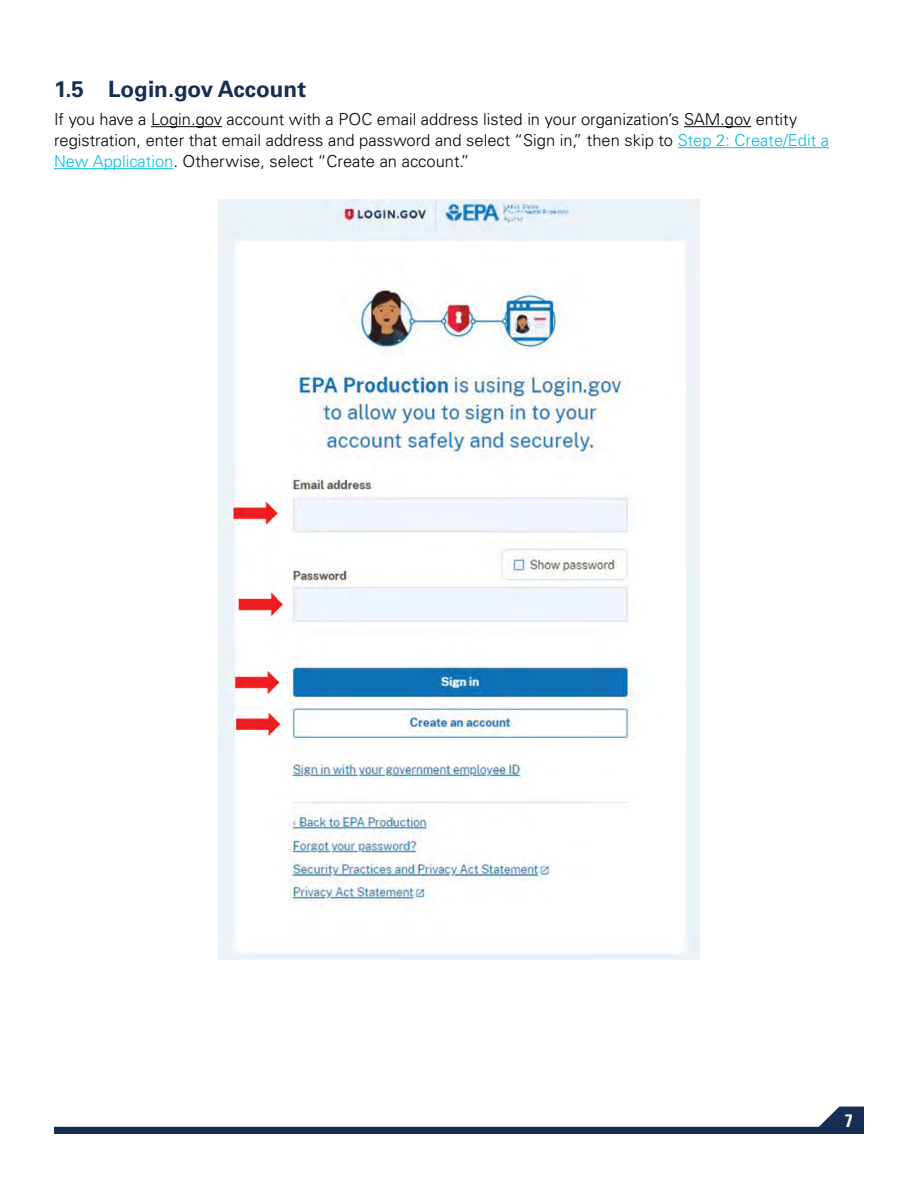
<style>
.page{position:relative;width:918px;height:1188px;background:#fff}
.page>*{position:absolute;margin:0;border:0;box-sizing:border-box;transform-origin:0 0}
.t1{font:700 22.5px "Univers LT Std";color:#162e52}
.t2{font:700 condensed 18px "Univers LT Std";color:#fff}
.t3{font:300 16.5px/21px "Univers LT Std";color:#000}
.s1{color:#06bee3}
</style>
<div class="page">
<svg style="left:54px;top:1107px;width:810px;height:27px"></svg>
<hr style="left:151px;top:126px;width:71px;height:1px;background:#000">
<hr style="left:684px;top:126px;width:67px;height:1px;background:#000">
<hr style="left:678px;top:147px;width:151px;height:1px;background:#06bee3">
<hr style="left:54px;top:168px;width:119px;height:1px;background:#06bee3">
<img style="left:219px;top:200px;width:480px;height:759px">
<h3 class="t1" style="left:54px;top:76px;width:254px">1.5 Login.gov Account</h3>
<p class="t3" style="left:54px;top:109px;width:777px">If you have a Login.gov account with a POC email address listed in your organization’s SAM.gov entity registration, enter that email address and password and select “Sign in,” then skip to <span class="s1">Step 2: Create/Edit a<br>New Application</span>. Otherwise, select “Create an account.”</p>
<p class="t2" style="left:845px;top:1109px;width:9px">7</p>
</div>
